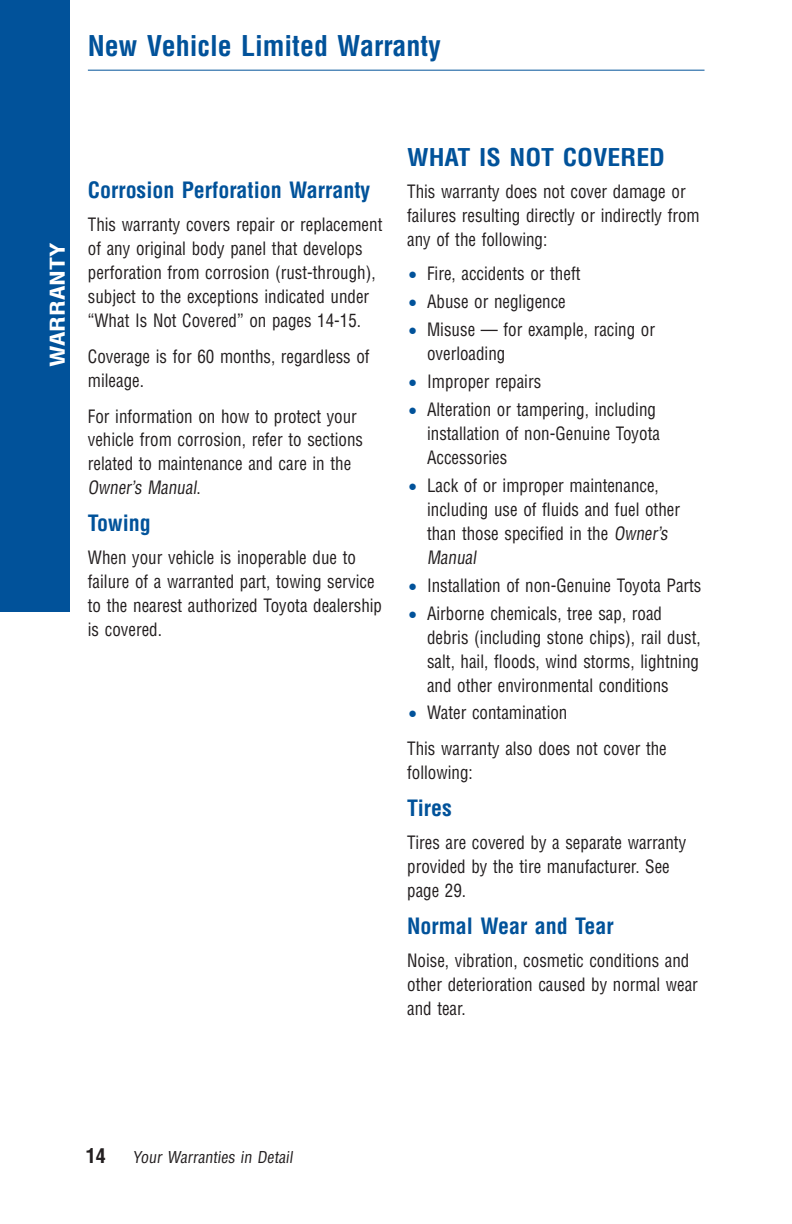
<style>
.page{position:relative;width:792px;height:1224px;background:#fff}
.page>*{position:absolute;margin:0;border:0;box-sizing:border-box;transform-origin:0 0}
.t1{font:700 condensed 28px "Helvetica";color:#01529a}
.t2{font:700 condensed 24px "Helvetica";color:#01529a;scale:1.08 1}
.t3{font:700 condensed 22px "Helvetica";color:#01529a}
.t4{font:700 condensed 20px "Helvetica";color:#fff;scale:1.3 1}
.t5{font:700 condensed 20px "Helvetica";color:#231f20}
.t6{font:condensed 18px/24px "Helvetica";color:#231f20;scale:.95 1}
.t7{font:condensed 16px "Helvetica";color:#231f20}
.s1{color:#01529a}
</style>
<div class="page">
<div style="left:0;top:0;width:70px;height:611px;background:#01529a"></div>
<hr style="left:88px;top:70px;width:617px;height:1px;background:#01529a">
<h1 class="t1" style="left:88px;top:35px;width:354px">New Vehicle Limited Warranty</h1>
<p class="t4" style="left:50px;top:367px;width:98px;rotate:-90deg">WARRANTY</p>
<p class="t3" style="left:88px;top:181px;width:284px">Corrosion Perforation Warranty</p>
<p class="t6" style="left:88px;top:214px;width:312px">This warranty covers repair or replacement of any original body panel that develops perforation from corrosion (rust-through), subject to the exceptions indicated under “What Is Not Covered” on pages 14-15.</p>
<p class="t6" style="left:88px;top:346px;width:298px">Coverage is for 60 months, regardless of mileage.</p>
<p class="t6" style="left:88px;top:405px;width:291px">For information on how to protect your vehicle from corrosion, refer to sections related to maintenance and care in the Owner’s Manual.</p>
<p class="t3" style="left:88px;top:515px;width:65px">Towing</p>
<p class="t6" style="left:88px;top:547px;width:311px">When your vehicle is inoperable due to failure of a warranted part, towing service to the nearest authorized Toyota dealership is covered.</p>
<h2 class="t2" style="left:407px;top:148px;width:240px">WHAT IS NOT COVERED</h2>
<p class="t6" style="left:407px;top:181px;width:310px">This warranty does not cover damage or failures resulting directly or indirectly from any of the following:</p>
<p class="t6" style="left:407px;top:263px;width:184px"><span class="s1">•</span> Fire, accidents or theft</p>
<p class="t6" style="left:407px;top:291px;width:169px"><span class="s1">•</span> Abuse or negligence</p>
<p class="t6" style="left:427px;top:319px;width:241px;text-indent:-20px"><span class="s1">•</span> Misuse — for example, racing or overloading</p>
<p class="t6" style="left:407px;top:371px;width:143px"><span class="s1">•</span> Improper repairs</p>
<p class="t6" style="left:427px;top:399px;width:247px;text-indent:-20px"><span class="s1">•</span> Alteration or tampering, including installation of non-Genuine Toyota<br>Accessories</p>
<p class="t6" style="left:427px;top:475px;width:268px;text-indent:-20px"><span class="s1">•</span> Lack of or improper maintenance, including use of fluids and fuel other than those specified in the Owner’s<br>Manual</p>
<p class="t6" style="left:407px;top:575px;width:311px"><span class="s1">•</span> Installation of non-Genuine Toyota Parts</p>
<p class="t6" style="left:427px;top:603px;width:290px;text-indent:-20px"><span class="s1">•</span> Airborne chemicals, tree sap, road debris (including stone chips), rail dust, salt, hail, floods, wind storms, lightning and other environmental conditions</p>
<p class="t6" style="left:407px;top:696px;width:275px;line-height:36px"><span class="s1">•</span> Water contamination<br>This warranty also does not cover the</p>
<p class="t6" style="left:407px;top:762px;width:71px">following:</p>
<p class="t3" style="left:407px;top:800px;width:46px">Tires</p>
<p class="t6" style="left:407px;top:832px;width:295px">Tires are covered by a separate warranty provided by the tire manufacturer. See page 29.</p>
<p class="t3" style="left:407px;top:917px;width:208px">Normal Wear and Tear</p>
<p class="t6" style="left:407px;top:950px;width:308px">Noise, vibration, cosmetic conditions and other deterioration caused by normal wear and tear.</p>
<p class="t5" style="left:86px;top:1148px;width:21px">14</p>
<p class="t7" style="left:132px;top:1151px;width:164px">Your Warranties in Detail</p>
</div>
